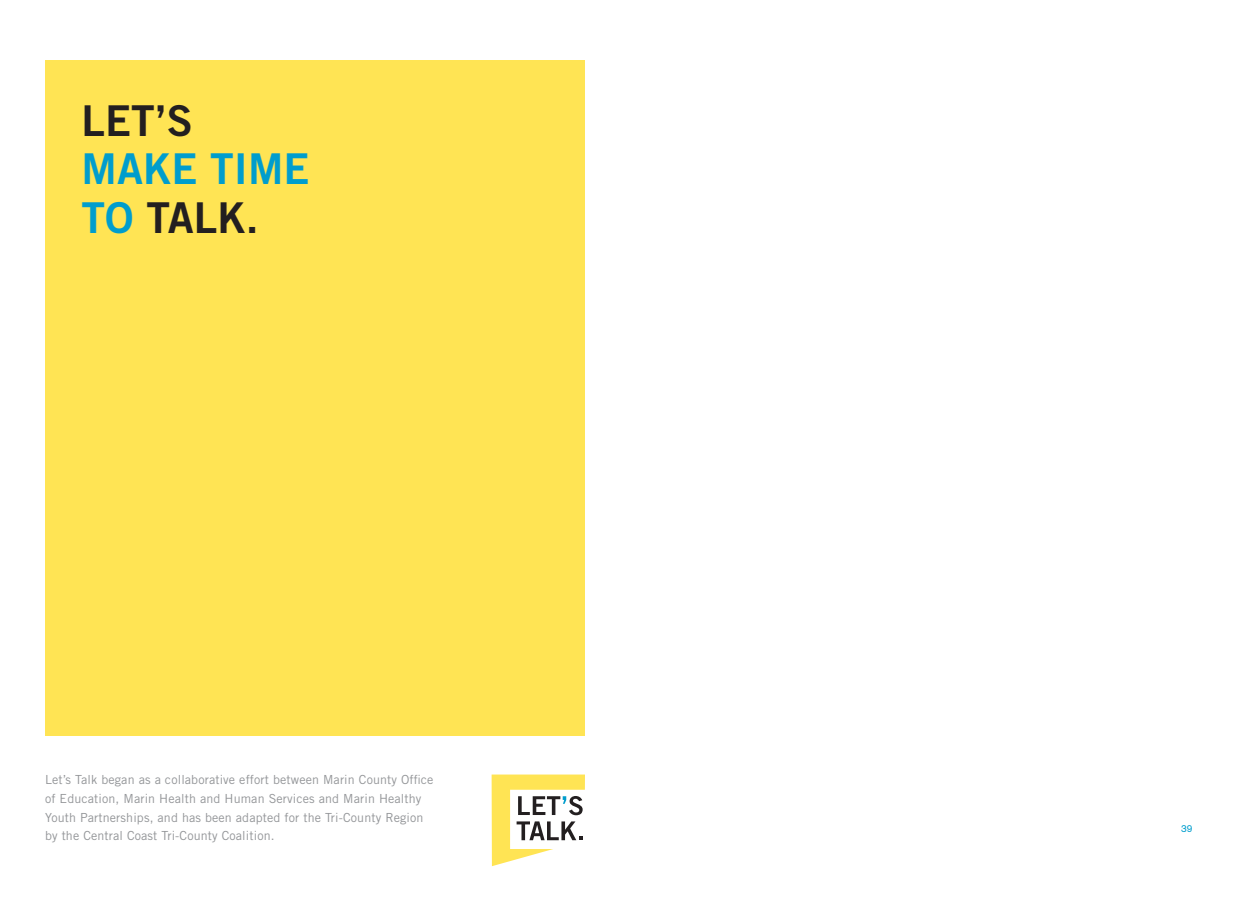
<style>
.page{position:relative;width:1260px;height:900px;background:#fff}
.page>*{position:absolute;margin:0;border:0;box-sizing:border-box;transform-origin:0 0}
.t1{font:42.5px "Trade Gothic Bold Two";color:#231f20}
.t2{font:42.5px "Trade Gothic Bold Two";color:#009dcd}
.Gray_Box_Text{font:12.5px/18.8px "Trade Gothic";letter-spacing:.01em;color:#939598}
.t3{font:10px "Akzidenz Grotesk";color:#009dcd}
.s1{color:#009dcd}
</style>
<div class="page">
<div style="left:45px;top:60px;width:540px;height:675px;background:#ffe454"></div>
<svg style="left:492px;top:775px;width:93px;height:91px"></svg>
<p class="t1" style="left:82px;top:94px;width:113px">LET’S</p>
<p class="t2" style="left:82px;top:143px;width:229px">MAKE TIME</p>
<p class="t1" style="left:82px;top:192px;width:179px"><span class="s1">TO</span> TALK.</p>
<p class="Gray_Box_Text" style="left:45px;top:770px;width:390px">Let’s Talk began as a collaborative effort between Marin County Office of Education, Marin Health and Human Services and Marin Healthy Youth Partnerships, and has been adapted for the Tri-County Region by the Central Coast Tri-County Coalition.</p>
<p class="t3" style="left:1181px;top:823px;width:13px">39</p>
</div>
